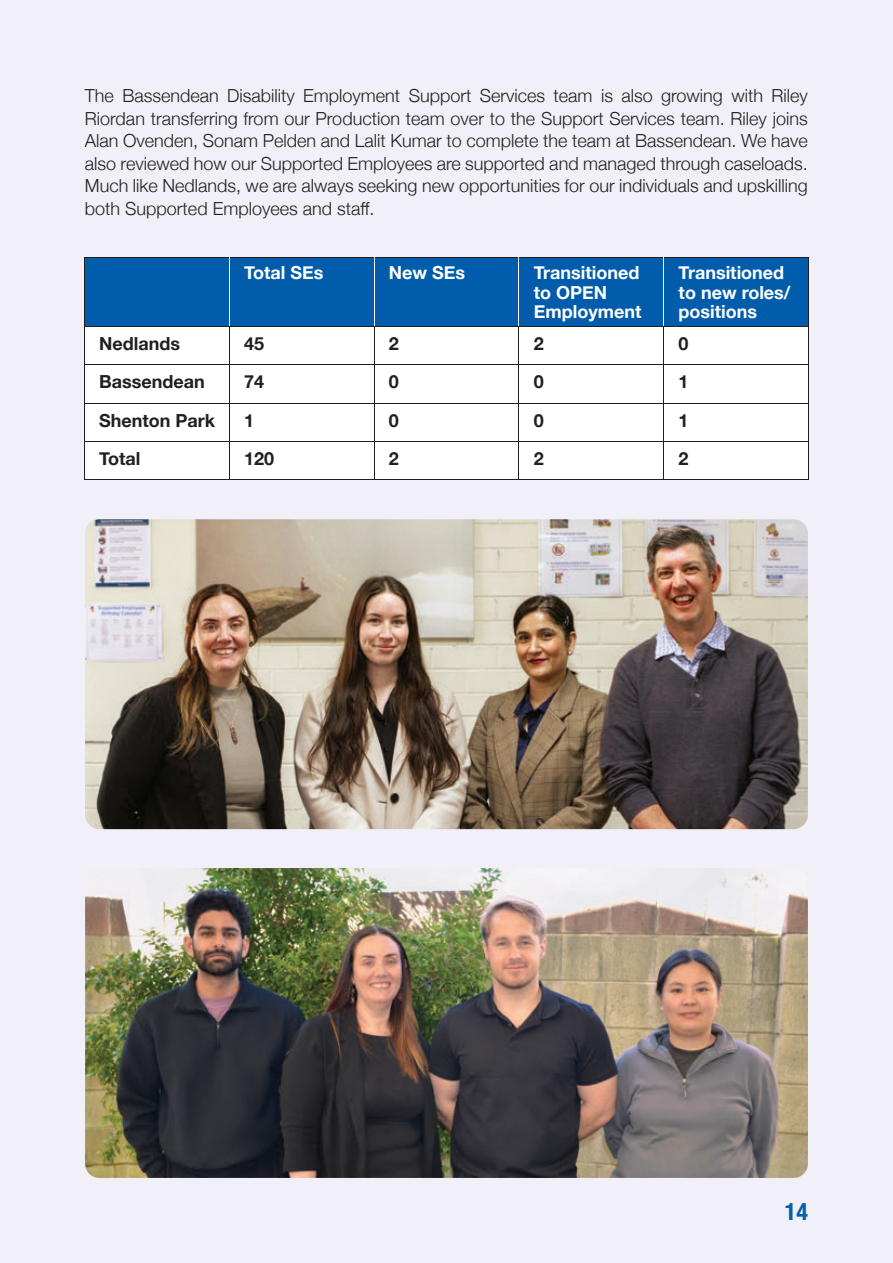
<style>
.page{position:relative;width:893px;height:1263px;background:#f1eff7}
.page>*{position:absolute;margin:0;border:0;box-sizing:border-box;transform-origin:0 0}
.t1{font:700 condensed 24px "Helvetica Neue";color:#015fae}
.t2{font:300 18px/22.5px "Helvetica Neue";color:#231f20;text-align:justify}
.t3{font:700 18px/19.5px "Helvetica Neue";color:#fff}
.t4{font:700 18px "Helvetica Neue";color:#231f20}
</style>
<div class="page">
<img style="left:85px;top:519px;width:723px;height:310px">
<img style="left:85px;top:868px;width:723px;height:310px">
<div style="left:85px;top:258px;width:723px;height:68px;background:#015dab"></div>
<div style="left:85px;top:327px;width:723px;height:152px;background:#fff"></div>
<hr style="left:84px;top:257px;width:145px;height:1px;background:#231f20">
<hr style="left:84px;top:257px;width:1px;height:69px;background:#231f20">
<hr style="left:229px;top:257px;width:145px;height:1px;background:#231f20">
<hr style="left:374px;top:257px;width:145px;height:1px;background:#231f20">
<hr style="left:519px;top:257px;width:145px;height:1px;background:#231f20">
<hr style="left:664px;top:257px;width:145px;height:1px;background:#231f20">
<hr style="left:808px;top:257px;width:1px;height:69px;background:#231f20">
<hr style="left:84px;top:326px;width:145px;height:1px;background:#231f20">
<hr style="left:84px;top:327px;width:1px;height:38px;background:#231f20">
<hr style="left:229px;top:326px;width:145px;height:1px;background:#231f20">
<hr style="left:229px;top:327px;width:1px;height:38px;background:#231f20">
<hr style="left:374px;top:326px;width:145px;height:1px;background:#231f20">
<hr style="left:374px;top:327px;width:1px;height:38px;background:#231f20">
<hr style="left:519px;top:326px;width:145px;height:1px;background:#231f20">
<hr style="left:519px;top:327px;width:1px;height:38px;background:#231f20">
<hr style="left:664px;top:326px;width:145px;height:1px;background:#231f20">
<hr style="left:664px;top:327px;width:1px;height:38px;background:#231f20">
<hr style="left:808px;top:327px;width:1px;height:38px;background:#231f20">
<hr style="left:84px;top:365px;width:145px;height:1px;background:#231f20">
<hr style="left:84px;top:365px;width:1px;height:38px;background:#231f20">
<hr style="left:229px;top:365px;width:145px;height:1px;background:#231f20">
<hr style="left:229px;top:365px;width:1px;height:38px;background:#231f20">
<hr style="left:374px;top:365px;width:145px;height:1px;background:#231f20">
<hr style="left:374px;top:365px;width:1px;height:38px;background:#231f20">
<hr style="left:519px;top:365px;width:145px;height:1px;background:#231f20">
<hr style="left:519px;top:365px;width:1px;height:38px;background:#231f20">
<hr style="left:664px;top:365px;width:145px;height:1px;background:#231f20">
<hr style="left:664px;top:365px;width:1px;height:38px;background:#231f20">
<hr style="left:808px;top:365px;width:1px;height:38px;background:#231f20">
<hr style="left:84px;top:403px;width:145px;height:1px;background:#231f20">
<hr style="left:84px;top:403px;width:1px;height:38px;background:#231f20">
<hr style="left:229px;top:403px;width:145px;height:1px;background:#231f20">
<hr style="left:229px;top:403px;width:1px;height:38px;background:#231f20">
<hr style="left:374px;top:403px;width:145px;height:1px;background:#231f20">
<hr style="left:374px;top:403px;width:1px;height:38px;background:#231f20">
<hr style="left:519px;top:403px;width:145px;height:1px;background:#231f20">
<hr style="left:519px;top:403px;width:1px;height:38px;background:#231f20">
<hr style="left:664px;top:403px;width:145px;height:1px;background:#231f20">
<hr style="left:664px;top:403px;width:1px;height:38px;background:#231f20">
<hr style="left:808px;top:403px;width:1px;height:38px;background:#231f20">
<hr style="left:84px;top:441px;width:145px;height:1px;background:#231f20">
<hr style="left:84px;top:442px;width:1px;height:37px;background:#231f20">
<hr style="left:229px;top:441px;width:145px;height:1px;background:#231f20">
<hr style="left:229px;top:442px;width:1px;height:37px;background:#231f20">
<hr style="left:374px;top:441px;width:145px;height:1px;background:#231f20">
<hr style="left:374px;top:442px;width:1px;height:37px;background:#231f20">
<hr style="left:519px;top:441px;width:145px;height:1px;background:#231f20">
<hr style="left:519px;top:442px;width:1px;height:37px;background:#231f20">
<hr style="left:664px;top:441px;width:145px;height:1px;background:#231f20">
<hr style="left:664px;top:442px;width:1px;height:37px;background:#231f20">
<hr style="left:808px;top:442px;width:1px;height:37px;background:#231f20">
<hr style="left:84px;top:479px;width:145px;height:1px;background:#231f20">
<hr style="left:229px;top:479px;width:145px;height:1px;background:#231f20">
<hr style="left:374px;top:479px;width:145px;height:1px;background:#231f20">
<hr style="left:519px;top:479px;width:145px;height:1px;background:#231f20">
<hr style="left:664px;top:479px;width:145px;height:1px;background:#231f20">
<hr style="left:229px;top:257px;width:1px;height:69px;background:#fff">
<hr style="left:374px;top:257px;width:1px;height:69px;background:#fff">
<hr style="left:519px;top:257px;width:1px;height:69px;background:#fff">
<hr style="left:664px;top:257px;width:1px;height:69px;background:#fff">
<p class="t2" style="left:85px;top:83px;width:724px">The Bassendean Disability Employment Support Services team is also growing with Riley Riordan transferring from our Production team over to the Support Services team. Riley joins Alan Ovenden, Sonam Pelden and Lalit Kumar to complete the team at Bassendean. We have also reviewed how our Supported Employees are supported and managed through caseloads.<br>Much like Nedlands, we are always seeking new opportunities for our individuals and upskilling both Supported Employees and staff.</p>
<p class="t3" style="left:244px;top:263px;width:81px">Total SEs</p>
<p class="t3" style="left:389px;top:263px;width:78px">New SEs</p>
<p class="t3" style="left:534px;top:263px;width:109px">Transitioned to OPEN<br>Employment</p>
<p class="t3" style="left:679px;top:263px;width:113px">Transitioned to new roles/ positions</p>
<p class="t4" style="left:99px;top:329px;width:82px">Nedlands</p>
<p class="t4" style="left:244px;top:329px;width:22px">45</p>
<p class="t4" style="left:389px;top:329px;width:12px">2</p>
<p class="t4" style="left:534px;top:329px;width:12px">2</p>
<p class="t4" style="left:679px;top:329px;width:12px">0</p>
<p class="t4" style="left:99px;top:368px;width:107px">Bassendean</p>
<p class="t4" style="left:244px;top:368px;width:22px">74</p>
<p class="t4" style="left:389px;top:368px;width:12px">0</p>
<p class="t4" style="left:534px;top:368px;width:12px">0</p>
<p class="t4" style="left:679px;top:368px;width:12px">1</p>
<p class="t4" style="left:99px;top:406px;width:118px">Shenton Park</p>
<p class="t4" style="left:244px;top:406px;width:12px">1</p>
<p class="t4" style="left:389px;top:406px;width:12px">0</p>
<p class="t4" style="left:534px;top:406px;width:12px">0</p>
<p class="t4" style="left:679px;top:406px;width:12px">1</p>
<p class="t4" style="left:99px;top:444px;width:43px">Total</p>
<p class="t4" style="left:244px;top:444px;width:32px">120</p>
<p class="t4" style="left:389px;top:444px;width:12px">2</p>
<p class="t4" style="left:534px;top:444px;width:12px">2</p>
<p class="t4" style="left:679px;top:444px;width:12px">2</p>
<h1 class="t1" style="left:785px;top:1192px;width:25px">14</h1>
</div>
